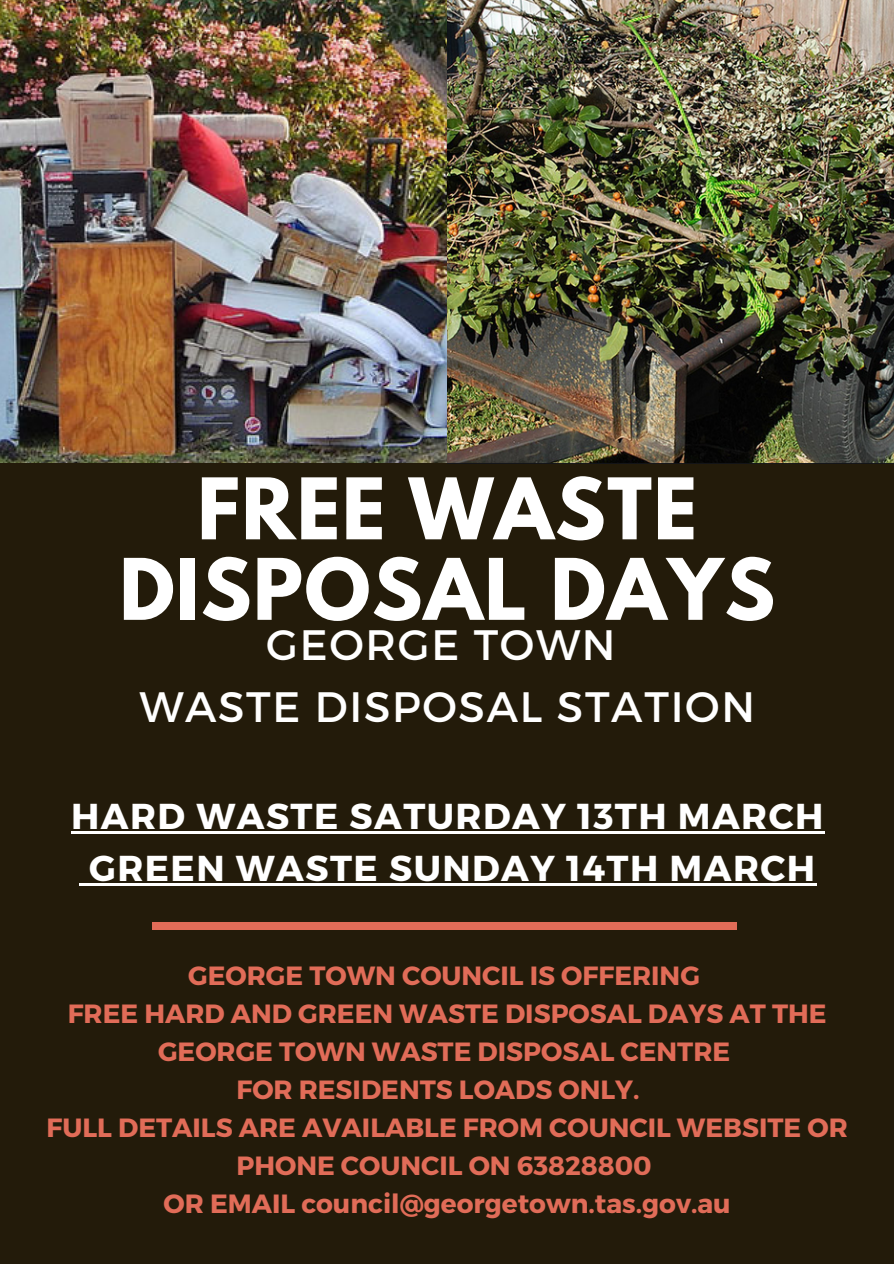
<style>
.page{position:relative;width:894px;height:1264px;background:#fff}
.page>*{position:absolute;margin:0;border:0;box-sizing:border-box;transform-origin:0 0}
.t1{font:700 75.15px/80.4px "League Spartan";letter-spacing:.02em;color:#fff;text-align:center}
.t2{font:42.45px "Montserrat";letter-spacing:.04em;color:#fff}
.t3{font:700 36px "Montserrat";letter-spacing:.04em;color:#fff}
.t4{font:700 26.4px/38px "Montserrat";color:#e16c58;text-align:center}
</style>
<div class="page">
<div style="left:0;top:0;width:893px;height:1263px;background:#231b0a"></div>
<hr style="left:71px;top:831px;width:753px;height:2px;background:#fff">
<svg style="left:79px;top:883px;width:10px;height:3px"></svg>
<hr style="left:89px;top:883px;width:727px;height:3px;background:#fff">
<div style="left:152px;top:922px;width:584px;height:8px;background:#e16c58"></div>
<img style="left:0;top:0;width:893px;height:463px">
<p class="t1" style="left:119px;top:478px;width:657px">FREE WASTE<br>DISPOSAL DAYS</p>
<p class="t2" style="left:266px;top:617px;width:351px">GEORGE TOWN</p>
<p class="t2" style="left:139px;top:679px;width:617px">WASTE DISPOSAL STATION</p>
<p class="t3" style="left:71px;top:792px;width:753px">HARD WASTE SATURDAY 13TH MARCH</p>
<p class="t3" style="left:89px;top:844px;width:727px">GREEN WASTE SUNDAY 14TH MARCH</p>
<p class="t4" style="left:188px;top:955px;width:513px">GEORGE TOWN COUNCIL IS OFFERING</p>
<p class="t4" style="left:68px;top:993px;width:760px">FREE HARD AND GREEN WASTE DISPOSAL DAYS AT THE<br>GEORGE TOWN WASTE DISPOSAL CENTRE</p>
<p class="t4" style="left:236px;top:1069px;width:404px">FOR RESIDENTS LOADS ONLY.</p>
<p class="t4" style="left:47px;top:1107px;width:802px">FULL DETAILS ARE AVAILABLE FROM COUNCIL WEBSITE OR<br>PHONE COUNCIL ON 63828800</p>
<p class="t4" style="left:163px;top:1183px;width:568px">OR EMAIL council@georgetown.tas.gov.au</p>
</div>
